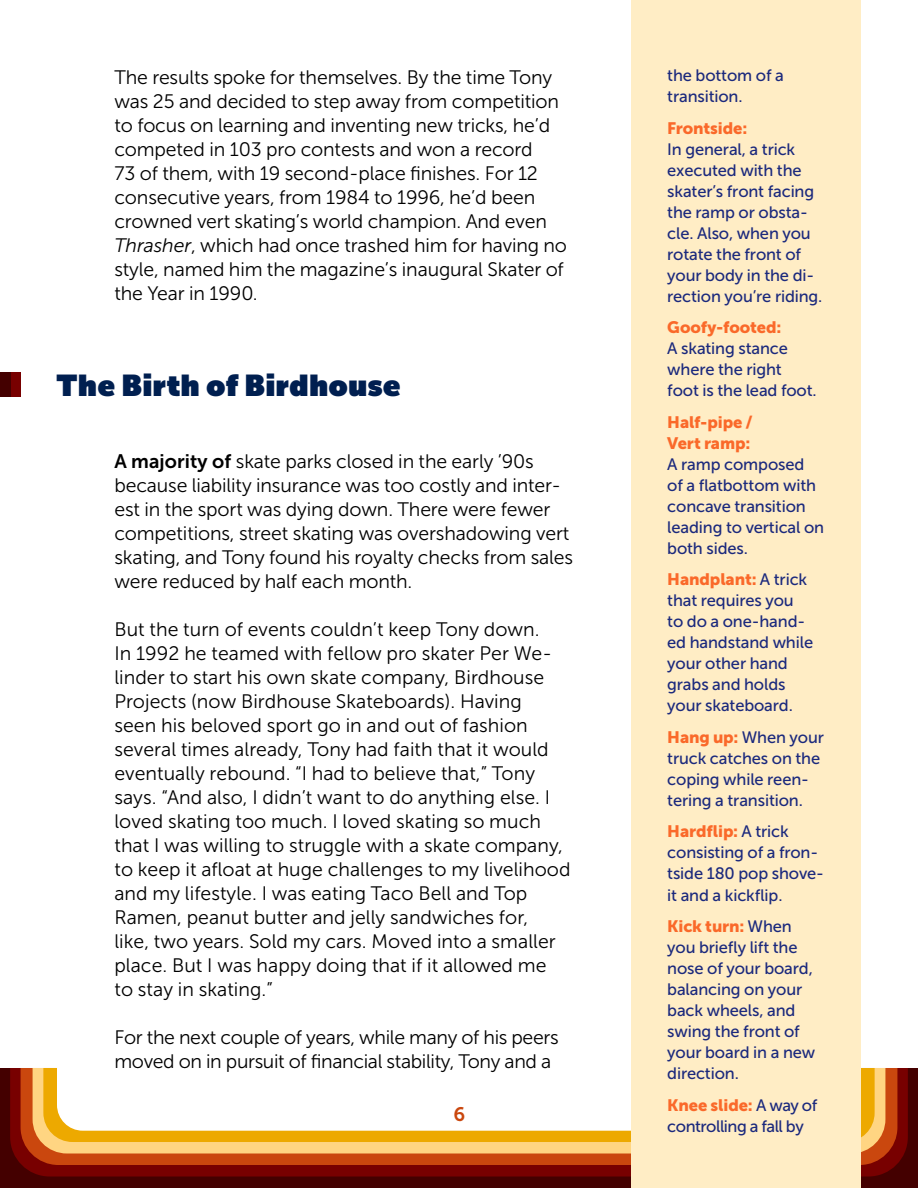
<style>
.page{position:relative;width:918px;height:1188px;background:#fff}
.page>*{position:absolute;margin:0;border:0;box-sizing:border-box;transform-origin:0 0}
.t1{font:900 30px "Museo Sans Display";letter-spacing:.025em;color:#001f50}
.t2{font:19.5px/24px "Museo Sans 300";letter-spacing:-.01em;color:#000}
.t3{font:19.5px "Museo Sans 700";color:#ca470e}
.t4{font:16.5px/21px "Museo Sans 500";letter-spacing:-.01em;color:#1b297d}
.t5{font:16.5px/21px "Museo Sans 900";letter-spacing:-.005em;color:#fa692a}
.t6{font:16.5px "Museo Sans 500";letter-spacing:-.03em;color:#1b297d}
.s1{font-style:italic}
.s2{font-family:"Museo Sans 700"}
.s3{font-family:"Museo Sans 500";color:#1b297d}
.s4{font-family:"Museo Sans 900";color:#fa692a}
</style>
<div class="page">
<div style="left:0;top:1068px;width:918px;height:120px;background:#400"></div>
<svg style="left:10px;top:1068px;width:898px;height:109px;background:#730000"></svg>
<svg style="left:21px;top:1068px;width:876px;height:97px;background:#c5430d"></svg>
<svg style="left:33px;top:1068px;width:852px;height:86px;background:#fac877"></svg>
<div style="left:43px;top:1068px;width:832px;height:74px;background:#eda900"></div>
<div style="left:57px;top:1065px;width:575px;height:66px;background:#fff"></div>
<div style="left:632px;top:0;width:229px;height:1188px;background:#ffedc5"></div>
<div style="left:10px;top:372px;width:11px;height:24px;background:#780000"></div>
<div style="left:0;top:372px;width:10px;height:24px;background:#400"></div>
<p class="t2" style="left:114px;top:65px;width:454px">The results spoke for themselves. By the time Tony was 25 and decided to step away from competition to focus on learning and inventing new tricks, he’d competed in 103 pro contests and won a record<br>73 of them, with 19 second-place finishes. For 12 consecutive years, from 1984 to 1996, he’d been crowned vert skating’s world champion. And even <span class="s1">Thrasher</span>, which had once trashed him for having no style, named him the magazine’s inaugural Skater of the Year in 1990.</p>
<h1 class="t1" style="left:57px;top:368px;width:345px">The Birth of Birdhouse</h1>
<p class="t2" style="left:114px;top:449px;width:460px"><span class="s2">A majority of</span> skate parks closed in the early ’90s because liability insurance was too costly and inter&shy;est in the sport was dying down. There were fewer competitions, street skating was overshadowing vert skating, and Tony found his royalty checks from sales were reduced by half each month.</p>
<p class="t2" style="left:114px;top:618px;width:458px">But the turn of events couldn’t keep Tony down.<br>In 1992 he teamed with fellow pro skater Per We&shy;linder to start his own skate company, Birdhouse Projects (now Birdhouse Skateboards). Having<br>seen his beloved sport go in and out of fashion several times already, Tony had faith that it would eventually rebound. “I had to believe that,” Tony says. “And also, I didn’t want to do anything else. I loved skating too much. I loved skating so much that I was willing to struggle with a skate company, to keep it afloat at huge challenges to my livelihood and my lifestyle. I was eating Taco Bell and Top Ramen, peanut butter and jelly sandwiches for,<br>like, two years. Sold my cars. Moved into a smaller place. But I was happy doing that if it allowed me<br>to stay in skating.”</p>
<p class="t2" style="left:114px;top:1026px;width:446px">For the next couple of years, while many of his peers moved on in pursuit of financial stability, Tony and a</p>
<p class="t3" style="left:453px;top:1103px;width:13px">6</p>
<p class="t4" style="left:667px;top:65px;width:118px">the bottom of a transition.</p>
<p class="t5" style="left:667px;top:118px;width:82px">Frontside:</p>
<p class="t4" style="left:667px;top:139px;width:157px">In general, a trick executed with the skater’s front facing the ramp or obsta&shy;cle. Also, when you rotate the front of your body in the di&shy;rection you’re riding.</p>
<p class="t5" style="left:667px;top:317px;width:116px">Goofy-footed:</p>
<p class="t4" style="left:667px;top:338px;width:151px">A skating stance where the right foot is the lead foot.</p>
<p class="t5" style="left:667px;top:412px;width:87px">Half-pipe /<br>Vert ramp:</p>
<p class="t4" style="left:667px;top:454px;width:158px">A ramp composed<br>of a flatbottom with concave transition leading to vertical on both sides.</p>
<p class="t5" style="left:667px;top:569px;width:141px">Handplant: <span class="s3">A trick</span></p>
<p class="t4" style="left:667px;top:590px;width:147px">that requires you to do a one-hand&shy;ed handstand while your other hand grabs and holds your skateboard.</p>
<p class="t4" style="left:667px;top:727px;width:158px"><span class="s4">Hang up:</span> When your truck catches on the coping while reen&shy;tering a transition.</p>
<p class="t5" style="left:667px;top:821px;width:123px">Hardflip: <span class="s3">A trick</span></p>
<p class="t4" style="left:667px;top:842px;width:158px">consisting of a fron&shy;tside 180 pop shove&shy;it and a kickflip.</p>
<p class="t5" style="left:667px;top:916px;width:126px">Kick turn: <span class="s3">When</span></p>
<p class="t4" style="left:667px;top:937px;width:150px">you briefly lift the nose of your board, balancing on your back wheels, and swing the front of your board in a new direction.</p>
<p class="t5" style="left:667px;top:1094px;width:151px">Knee slide: <span class="s3">A way of</span></p>
<p class="t6" style="left:667px;top:1117px;width:138px">controlling a fall by</p>
</div>
